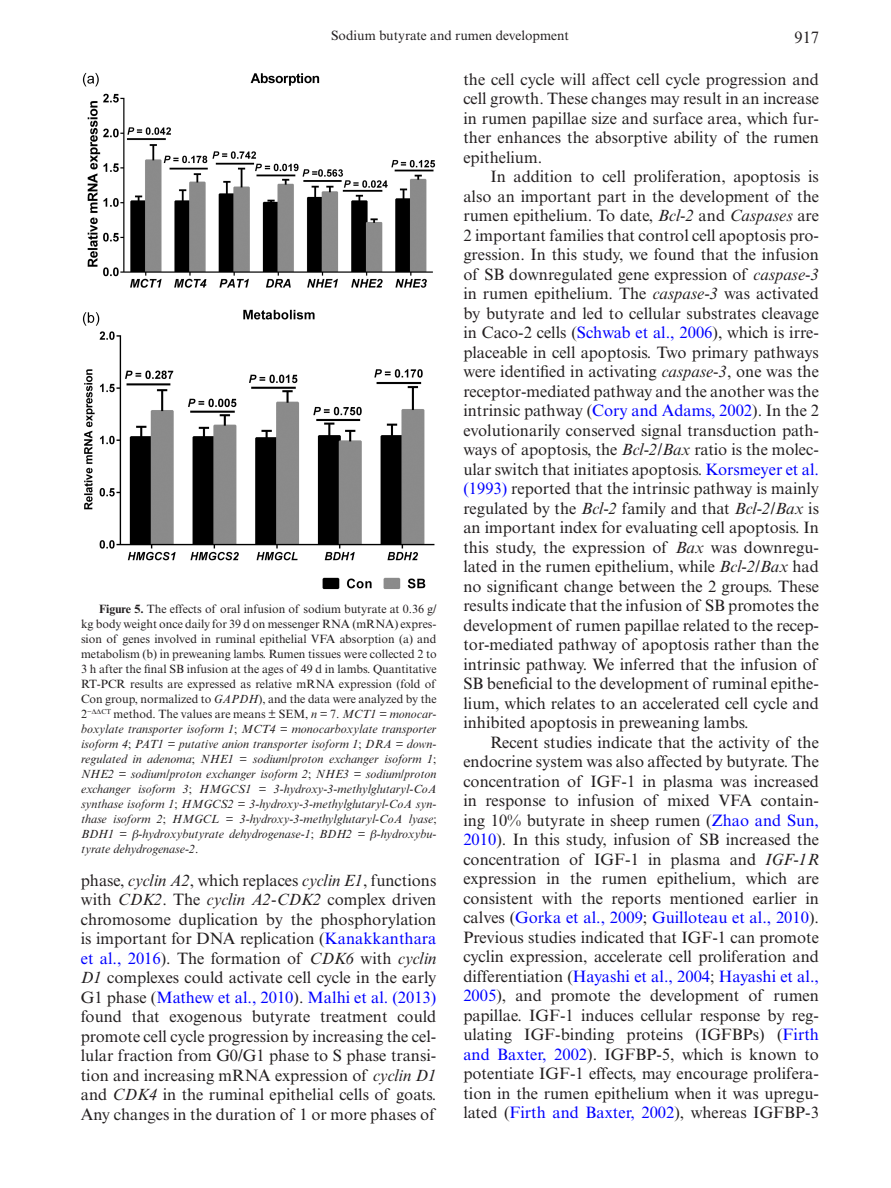
<style>
.page{position:relative;width:891px;height:1188px;background:#fff}
.page>*{position:absolute;margin:0;border:0;box-sizing:border-box;transform-origin:0 0}
.t1{font:16.5px/19.5px "Times New Roman MT Std";color:#231f20;text-align:justify}
.t2{font:13.5px "Times New Roman MT Std";color:#231f20}
.t3{font:italic 12px/15px "Times New Roman MT Std";color:#231f20;text-align:justify}
.s1{font-weight:700;font-style:normal}
.s2{font-style:normal}
.s3{font-family:"Gandhari Unicode"}
.s4{font-style:italic}
.s5{color:#00f}
</style>
<div class="page">
<img style="left:82px;top:73px;width:353px;height:517px">
<p class="t2" style="left:331px;top:28px;width:239px">Sodium butyrate and rumen development</p>
<p class="t1" style="left:794px;top:28px;width:26px">917</p>
<p class="t3" style="left:81px;top:602px;width:357px;text-indent:18px"><span class="s1">Figure 5.</span> <span class="s2">The effects of oral infusion of sodium butyrate at 0.36 g/ kg body weight once daily for 39 d on messenger RNA (mRNA) expres&shy;sion of genes involved in ruminal epithelial VFA absorption (a) and metabolism (b) in preweaning lambs. Rumen tissues were collected 2 to 3 h after the final SB infusion at the ages of 49 d in lambs. Quantitative RT-PCR results are expressed as relative mRNA expression (fold of Con group, normalized to</span> GAPDH<span class="s2">), and the data were analyzed by the 2</span><sup>−</sup><sup>ΔΔ</sup><sup>CT</sup> <span class="s2">method. The values are means ± SEM,</span> n <span class="s2">= 7.</span> MCT1 = monocar&shy;boxylate transporter isoform 1<span class="s2">;</span> MCT4 = monocarboxylate transporter isoform 4<span class="s2">;</span> PAT1 = putative anion transporter isoform 1<span class="s2">;</span> DRA = down&shy;regulated in adenoma<span class="s2">;</span> NHE1 = sodium/proton exchanger isoform 1<span class="s2">; </span>NHE2 = sodium/proton exchanger isoform 2<span class="s2">;</span> NHE3 = sodium/proton exchanger isoform 3<span class="s2">;</span> HMGCS1 = 3-hydroxy-3-methylglutaryl-CoA synthase isoform 1<span class="s2">;</span> HMGCS2 = 3-hydroxy-3-methylglutaryl-CoA syn&shy;thase isoform 2<span class="s2">;</span> HMGCL = 3-hydroxy-3-methylglutaryl-CoA lyase<span class="s2">; </span>BDH1 = <span class="s3">β</span>-hydroxybutyrate dehydrogenase-1<span class="s2">;</span> BDH2 = <span class="s3">β</span>-hydroxybu&shy;tyrate dehydrogenase-2<span class="s2">.</span></p>
<p class="t1" style="left:81px;top:871px;width:357px">phase, <span class="s4">cyclin A2</span>, which replaces <span class="s4">cyclin E1</span>, functions with <span class="s4">CDK2</span>. The <span class="s4">cyclin A2</span>-<span class="s4">CDK2</span> complex driven chromosome duplication by the phosphorylation is important for DNA replication (<span class="s5">Kanakkanthara et al., 2016</span>). The formation of <span class="s4">CDK6</span> with <span class="s4">cyclin D1</span> complexes could activate cell cycle in the early G1 phase (<span class="s5">Mathew et al., 2010</span>). <span class="s5">Malhi et al. (2013) </span>found that exogenous butyrate treatment could promote cell cycle progression by increasing the cel&shy;lular fraction from G0/G1 phase to S phase transi&shy;tion and increasing mRNA expression of <span class="s4">cyclin D1 </span>and <span class="s4">CDK4</span> in the ruminal epithelial cells of goats.<br>Any changes in the duration of 1 or more phases of</p>
<p class="t1" style="left:463px;top:69px;width:357px">the cell cycle will affect cell cycle progression and cell growth. These changes may result in an increase in rumen papillae size and surface area, which fur&shy;ther enhances the absorptive ability of the rumen epithelium.</p>
<p class="t1" style="left:463px;top:167px;width:357px;text-indent:27px">In addition to cell proliferation, apoptosis is also an important part in the development of the rumen epithelium. To date, <span class="s4">Bcl-2</span> and <span class="s4">Caspases</span> are 2 important families that control cell apoptosis pro&shy;gression. In this study, we found that the infusion of SB downregulated gene expression of <span class="s4">caspase-3 </span>in rumen epithelium. The <span class="s4">caspase-3</span> was activated by butyrate and led to cellular substrates cleavage in Caco-2 cells (<span class="s5">Schwab et al., 2006</span>), which is irre&shy;placeable in cell apoptosis. Two primary pathways were identified in activating <span class="s4">caspase-3</span>, one was the receptor-mediated pathway and the another was the intrinsic pathway (<span class="s5">Cory and Adams, 2002</span>). In the 2 evolutionarily conserved signal transduction path&shy;ways of apoptosis, the <span class="s4">Bcl-2/Bax</span> ratio is the molec&shy;ular switch that initiates apoptosis. <span class="s5">Korsmeyer et al. (1993)</span> reported that the intrinsic pathway is mainly regulated by the <span class="s4">Bcl-2</span> family and that <span class="s4">Bcl-2/Bax</span> is an important index for evaluating cell apoptosis. In this study, the expression of <span class="s4">Bax</span> was downregu&shy;lated in the rumen epithelium, while <span class="s4">Bcl-2/Bax</span> had no significant change between the 2 groups. These results indicate that the infusion of SB promotes the development of rumen papillae related to the recep&shy;tor-mediated pathway of apoptosis rather than the intrinsic pathway. We inferred that the infusion of SB beneficial to the development of ruminal epithe&shy;lium, which relates to an accelerated cell cycle and inhibited apoptosis in preweaning lambs.</p>
<p class="t1" style="left:463px;top:732px;width:357px;text-indent:27px">Recent studies indicate that the activity of the endocrine system was also affected by butyrate. The concentration of IGF-1 in plasma was increased in response to infusion of mixed VFA contain&shy;ing 10% butyrate in sheep rumen (<span class="s5">Zhao and Sun, 2010</span>). In this study, infusion of SB increased the concentration of IGF-1 in plasma and <span class="s4">IGF-1R </span>expression in the rumen epithelium, which are consistent with the reports mentioned earlier in calves (<span class="s5">Gorka et al., 2009</span>; <span class="s5">Guilloteau et al., 2010</span>).<br>Previous studies indicated that IGF-1 can promote cyclin expression, accelerate cell proliferation and differentiation (<span class="s5">Hayashi et al., 2004</span>; <span class="s5">Hayashi et al., 2005</span>), and promote the development of rumen papillae. IGF-1 induces cellular response by reg&shy;ulating IGF-binding proteins (IGFBPs) (<span class="s5">Firth and Baxter, 2002</span>). IGFBP-5, which is known to potentiate IGF-1 effects, may encourage prolifera&shy;tion in the rumen epithelium when it was upregu&shy;lated (<span class="s5">Firth and Baxter, 2002</span>), whereas IGFBP-3</p>
</div>
